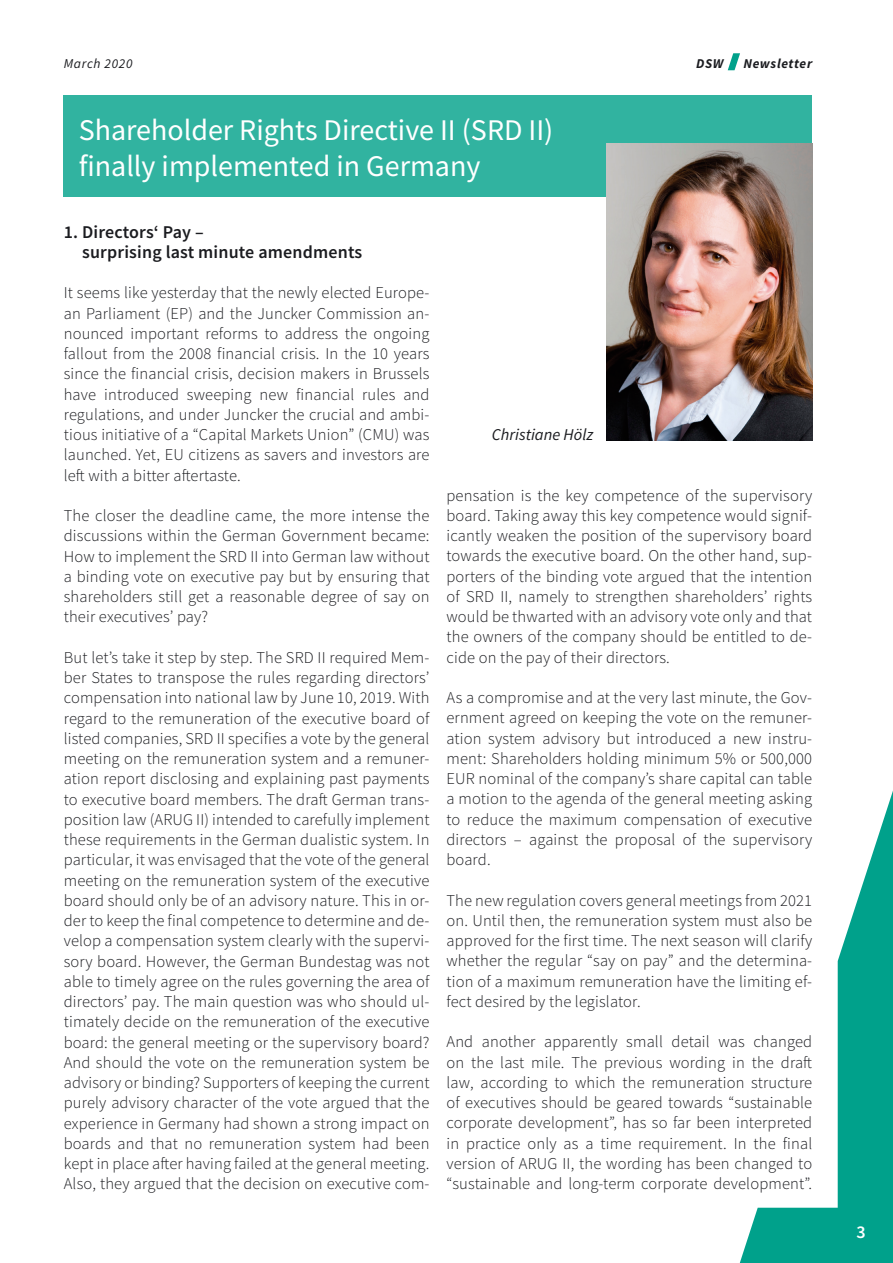
<style>
.page{position:relative;width:893px;height:1263px;background:#fff}
.page>*{position:absolute;margin:0;border:0;box-sizing:border-box;transform-origin:0 0}
.t1{font:30px/36px "Source Sans Pro";color:#fff}
.t2{font:600 18px/20.2px "Source Sans Pro";letter-spacing:.01em;color:#1b1c20}
.t3{font:600 18px "Source Sans Pro";color:#fff}
.t4{font:300 16.5px/20.2px "Source Sans Pro";letter-spacing:.01em;color:#1b1c20;text-align:justify}
.t5{font:italic 16.5px "Source Sans Pro";color:#1b1c20}
.t6{font:italic 700 13.5px "Source Sans Pro";letter-spacing:.05em;color:#1b1c20}
.t7{font:italic 13.5px "Source Sans Pro";letter-spacing:.05em;color:#1b1c20}
</style>
<div class="page">
<svg style="left:739px;top:791px;width:154px;height:472px"></svg>
<svg style="left:728px;top:53px;width:12px;height:17px"></svg>
<div style="left:64px;top:96px;width:748px;height:101px;background:#31b3a0"></div>
<img style="left:606px;top:144px;width:206px;height:296px">
<p class="t7" style="left:64px;top:55px;width:70px">March 2020</p>
<p class="t6" style="left:696px;top:54px;width:29px">DSW</p>
<p class="t6" style="left:743px;top:54px;width:70px">Newsletter</p>
<h1 class="t1" style="left:79px;top:112px;width:476px">Shareholder Rights Directive II (SRD II) finally implemented in Germany</h1>
<p class="t2" style="left:82px;top:221px;width:282px;text-indent:-18px">1. Directors‘ Pay –<br>surprising last minute amendments</p>
<p class="t4" style="left:64px;top:283px;width:367px">It seems like yesterday that the newly elected Europe&shy;an Parliament (EP) and the Juncker Commission an&shy;nounced important reforms to address the ongoing fallout from the 2008 financial crisis. In the 10 years since the financial crisis, decision makers in Brussels have introduced sweeping new financial rules and regulations, and under Juncker the crucial and ambi&shy;tious initiative of a “Capital Markets Union” (CMU) was launched. Yet, EU citizens as savers and investors are left with a bitter aftertaste.</p>
<p class="t4" style="left:64px;top:505px;width:367px">The closer the deadline came, the more intense the discussions within the German Government became:<br>How to implement the SRD II into German law without a binding vote on executive pay but by ensuring that shareholders still get a reasonable degree of say on their executives’ pay?</p>
<p class="t4" style="left:64px;top:647px;width:367px">But let’s take it step by step. The SRD II required Mem&shy;ber States to transpose the rules regarding directors’ compensation into national law by June 10, 2019. With regard to the remuneration of the executive board of listed companies, SRD II specifies a vote by the general meeting on the remuneration system and a remuner&shy;ation report disclosing and explaining past payments to executive board members. The draft German trans&shy;position law (ARUG II) intended to carefully implement these requirements in the German dualistic system. In particular, it was envisaged that the vote of the general meeting on the remuneration system of the executive board should only be of an advisory nature. This in or&shy;der to keep the final competence to determine and de&shy;velop a compensation system clearly with the supervi&shy;sory board. However, the German Bundestag was not able to timely agree on the rules governing the area of directors’ pay. The main question was who should ul&shy;timately decide on the remuneration of the executive board: the general meeting or the supervisory board?<br>And should the vote on the remuneration system be advisory or binding? Supporters of keeping the current purely advisory character of the vote argued that the experience in Germany had shown a strong impact on boards and that no remuneration system had been kept in place after having failed at the general meeting.<br>Also, they argued that the decision on executive com-</p>
<p class="t5" style="left:492px;top:424px;width:103px">Christiane Hölz</p>
<p class="t4" style="left:446px;top:485px;width:367px">pensation is the key competence of the supervisory board. Taking away this key competence would signif&shy;icantly weaken the position of the supervisory board towards the executive board. On the other hand, sup&shy;porters of the binding vote argued that the intention of SRD II, namely to strengthen shareholders’ rights would be thwarted with an advisory vote only and that the owners of the company should be entitled to de&shy;cide on the pay of their directors.</p>
<p class="t4" style="left:446px;top:688px;width:367px">As a compromise and at the very last minute, the Gov&shy;ernment agreed on keeping the vote on the remuner&shy;ation system advisory but introduced a new instru&shy;ment: Shareholders holding minimum 5% or 500,000<br>EUR nominal of the company’s share capital can table a motion to the agenda of the general meeting asking to reduce the maximum compensation of executive directors – against the proposal of the supervisory board.</p>
<p class="t4" style="left:446px;top:890px;width:367px">The new regulation covers general meetings from 2021 on. Until then, the remuneration system must also be approved for the first time. The next season will clarify whether the regular “say on pay” and the determina&shy;tion of a maximum remuneration have the limiting ef&shy;fect desired by the legislator.</p>
<p class="t4" style="left:446px;top:1032px;width:367px">And another apparently small detail was changed on the last mile. The previous wording in the draft law, according to which the remuneration structure of executives should be geared towards “sustainable corporate development”, has so far been interpreted in practice only as a time requirement. In the final version of ARUG II, the wording has been changed to “sustainable and long-term corporate development”.</p>
<p class="t3" style="left:856px;top:1220px;width:11px">3</p>
</div>
